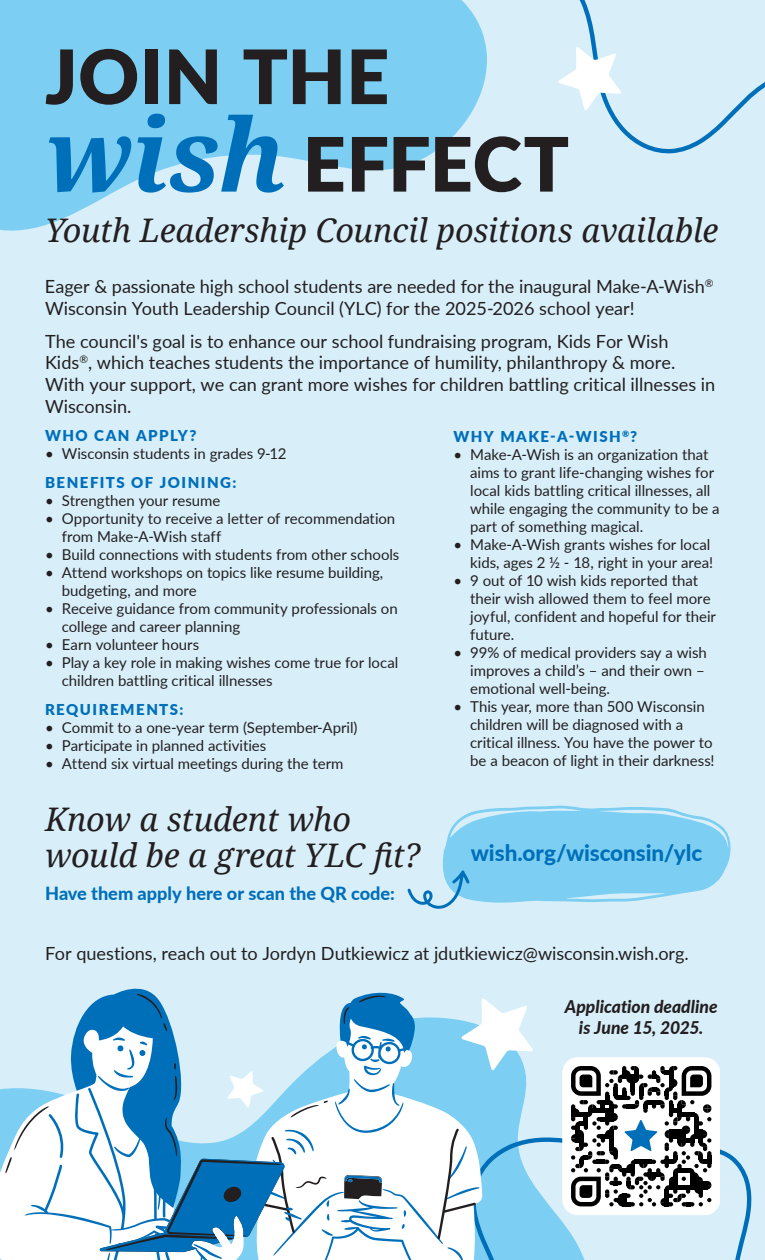
<style>
.page{position:relative;width:765px;height:1260px;background:#d8effa}
.page>*{position:absolute;margin:0;border:0;box-sizing:border-box;transform-origin:0 0}
.t1{font:900 75px/87.5px "Lato";letter-spacing:.005em;color:#231f20}
.t2{font:italic 32.5px/36.2px "Droid Serif";letter-spacing:-.005em;color:#231f20}
.t3{font:800 22.5px "Lato";letter-spacing:-.005em;color:#006fba}
.t4{font:18.12px/21.8px "Lato";color:#231f20}
.t5{font:800 18.12px "Lato";color:#006fba}
.t6{font:italic 800 17.5px/21px "Lato";color:#231f20;text-align:center}
.t7{font:15px/18px "Lato";letter-spacing:-.005em;color:#231f20}
.t8{font:900 15px "Lato";letter-spacing:.1em;color:#006fba}
.s1{font-family:"Droid Serif";font-weight:700;font-style:italic;font-size:101.25px;color:#006fba}
</style>
<div class="page">
<svg style="left:0;top:0;width:487px;height:231px;fill:#7ccff2"></svg>
<svg style="left:314px;top:996px;width:147px;height:264px;background:#c0dded"></svg>
<svg style="left:0;top:1088px;width:25px;height:172px"></svg>
<svg style="left:5px;top:996px;width:322px;height:256px"></svg>
<svg style="left:25px;top:988px;width:257px;height:272px"></svg>
<svg style="left:227px;top:1071px;width:37px;height:37px"></svg>
<svg style="left:558px;top:0;width:207px;height:154px"></svg>
<svg style="left:461px;top:998px;width:291px;height:262px"></svg>
<svg style="left:100px;top:1159px;width:185px;height:93px;background:#69a5cd"></svg>
<svg style="left:407px;top:805px;width:324px;height:104px"></svg>
<p class="t1" style="left:45px;top:30px;width:526px">JOIN THE <span class="s1">wish</span> EFFECT</p>
<p class="t2" style="left:45px;top:211px;width:675px">Youth Leadership Council positions available</p>
<p class="t4" style="left:45px;top:275px;width:670px">Eager &amp; passionate high school students are needed for the inaugural Make-A-Wish<sup>®<br></sup>Wisconsin Youth Leadership Council (YLC) for the 2025-2026 school year!</p>
<p class="t4" style="left:45px;top:329px;width:672px">The council's goal is to enhance our school fundraising program, Kids For Wish Kids<sup>®</sup>, which teaches students the importance of humility, philanthropy &amp; more.<br>With your support, we can grant more wishes for children battling critical illnesses in Wisconsin.</p>
<p class="t8" style="left:453px;top:425px;width:185px">WHY MAKE-A-WISH<sup>®</sup>?</p>
<p class="t7" style="left:470px;top:444px;width:251px;text-indent:-17px">• Make-A-Wish is an organization that aims to grant life-changing wishes for local kids battling critical illnesses, all while engaging the community to be a part of something magical.</p>
<p class="t7" style="left:453px;top:534px;width:261px;text-align:right">• Make-A-Wish grants wishes for local kids, ages 2 ½ - 18, right in your area!</p>
<p class="t7" style="left:470px;top:570px;width:247px;text-indent:-17px">• 9 out of 10 wish kids reported that their wish allowed them to feel more joyful, confident and hopeful for their future.</p>
<p class="t7" style="left:470px;top:642px;width:238px;text-indent:-17px">• 99% of medical providers say a wish improves a child’s – and their own – emotional well-being.</p>
<p class="t7" style="left:470px;top:696px;width:246px;text-indent:-17px">• This year, more than 500 Wisconsin children will be diagnosed with a critical illness. You have the power to be a beacon of light in their darkness!</p>
<p class="t8" style="left:45px;top:424px;width:153px">WHO CAN APPLY?</p>
<p class="t7" style="left:45px;top:444px;width:243px">• Wisconsin students in grades 9-12</p>
<p class="t8" style="left:45px;top:471px;width:193px">BENEFITS OF JOINING:</p>
<p class="t7" style="left:45px;top:491px;width:177px">• Strengthen your resume</p>
<p class="t7" style="left:62px;top:509px;width:335px;text-indent:-17px">• Opportunity to receive a letter of recommendation from Make-A-Wish staff</p>
<p class="t7" style="left:45px;top:545px;width:356px">• Build connections with students from other schools</p>
<p class="t7" style="left:62px;top:563px;width:323px;text-indent:-17px">• Attend workshops on topics like resume building, budgeting, and more</p>
<p class="t7" style="left:62px;top:599px;width:337px;text-indent:-17px">• Receive guidance from community professionals on college and career planning</p>
<p class="t7" style="left:45px;top:635px;width:156px">• Earn volunteer hours</p>
<p class="t7" style="left:62px;top:653px;width:338px;text-indent:-17px">• Play a key role in making wishes come true for local children battling critical illnesses</p>
<p class="t8" style="left:45px;top:699px;width:140px">REQUIREMENTS:</p>
<p class="t7" style="left:45px;top:718px;width:314px">• Commit to a one-year term (September-April)</p>
<p class="t7" style="left:45px;top:736px;width:223px">• Participate in planned activities</p>
<p class="t7" style="left:45px;top:754px;width:300px">• Attend six virtual meetings during the term</p>
<p class="t2" style="left:45px;top:800px;width:376px">Know a student who would be a great YLC fit?</p>
<p class="t5" style="left:45px;top:880px;width:351px">Have them apply here or scan the QR code:</p>
<p class="t3" style="left:471px;top:836px;width:233px">wish.org/wisconsin/ylc</p>
<p class="t4" style="left:45px;top:942px;width:645px">For questions, reach out to Jordyn Dutkiewicz at jdutkiewicz@wisconsin.wish.org.</p>
<p class="t6" style="left:565px;top:995px;width:154px">Application deadline is June 15, 2025.</p>
</div>
